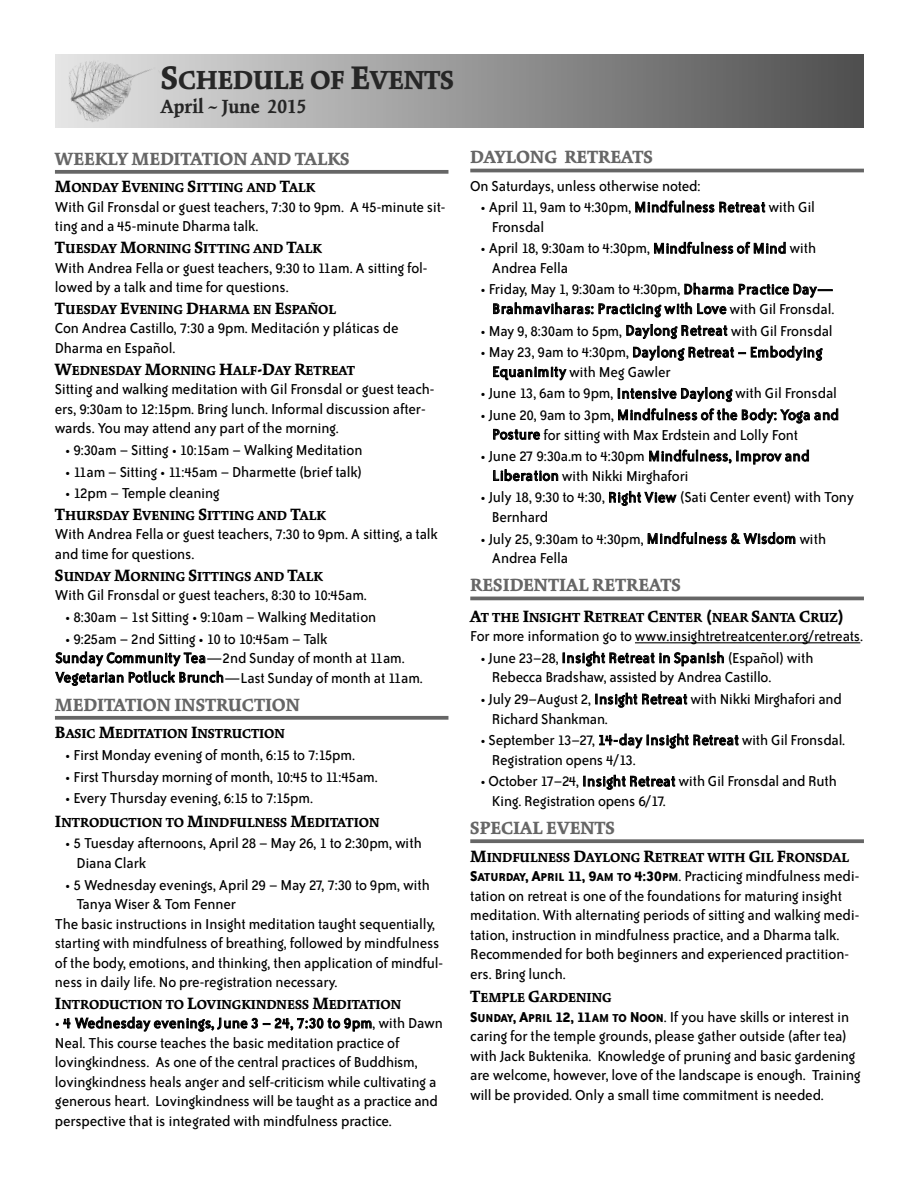
<style>
.page{position:relative;width:918px;height:1188px;background:#fff}
.page>*{position:absolute;margin:0;border:0;box-sizing:border-box;transform-origin:0 0}
.t1{font:900 28.8px "Kinesis Std";letter-spacing:-.01em;color:#262626}
.t2{font:700 21px "Kinesis Std";color:#262626}
.t3{font:900 19.5px "Kinesis Std";color:#666}
.t4{font:16.5px/19.5px "Bailey Sans ITC";letter-spacing:-.01em;color:#000}
.t5{font:900 14.4px "Kinesis Std";color:#000}
.s1{font-size:36px}
.s2{font-size:18px}
.s3{font-weight:700}
.s4{font-weight:700;font-size:13.2px}
</style>
<div class="page">
<hr style="left:470px;top:169px;width:394px;height:3px;background:#666">
<hr style="left:470px;top:597px;width:394px;height:3px;background:#666">
<hr style="left:635px;top:642px;width:225px;height:1px;background:#000">
<svg style="left:470px;top:839px;width:394px;height:4px;background:#727272"></svg>
<svg style="left:55px;top:170px;width:393px;height:4px;background:#707070"></svg>
<svg style="left:55px;top:716px;width:393px;height:4px;background:#727272"></svg>
<svg style="left:56px;top:55px;width:808px;height:72px;background:#909090"></svg>
<img style="left:57px;top:54px;width:104px;height:74px">
<h1 class="t1" style="left:161px;top:68px;width:295px"><span class="s1">S</span>CHEDULE OF <span class="s1">E</span>VENTS</h1>
<p class="t2" style="left:161px;top:97px;width:147px">April ~ June 2015</p>
<p class="t3" style="left:55px;top:151px;width:296px">WEEKLY MEDITATION AND TALKS</p>
<p class="t5" style="left:55px;top:182px;width:262px"><span class="s2">M</span>ONDAY <span class="s2">E</span>VENING <span class="s2">S</span>ITTING AND <span class="s2">T</span>ALK</p>
<p class="t4" style="left:55px;top:198px;width:392px">With Gil Fronsdal or guest teachers, 7:30 to 9pm. A 45-minute sit&shy;ting and a 45-minute Dharma talk.</p>
<p class="t5" style="left:55px;top:243px;width:269px"><span class="s2">T</span>UESDAY <span class="s2">M</span>ORNING <span class="s2">S</span>ITTING AND <span class="s2">T</span>ALK</p>
<p class="t4" style="left:55px;top:259px;width:374px">With Andrea Fella or guest teachers, 9:30 to 11am. A sitting fol&shy;lowed by a talk and time for questions.</p>
<p class="t5" style="left:55px;top:303px;width:283px"><span class="s2">T</span>UESDAY <span class="s2">E</span>VENING <span class="s2">D</span>HARMA EN <span class="s2">E</span>SPAÑOL</p>
<p class="t4" style="left:55px;top:320px;width:345px">Con Andrea Castillo, 7:30 a 9pm. Meditación y pláticas de<br>Dharma en Español.</p>
<p class="t5" style="left:55px;top:364px;width:302px"><span class="s2">W</span>EDNESDAY <span class="s2">M</span>ORNING <span class="s2">H</span>ALF<span class="s2">-D</span>AY <span class="s2">R</span>ETREAT</p>
<p class="t4" style="left:55px;top:381px;width:381px">Sitting and walking meditation with Gil Fronsdal or guest teach&shy;ers, 9:30am to 12:15pm. Bring lunch. Informal discussion after&shy;wards. You may attend any part of the morning.</p>
<p class="t4" style="left:65px;top:441px;width:299px">• 9:30am – Sitting • 10:15am – Walking Meditation</p>
<p class="t4" style="left:65px;top:463px;width:299px">• 11am – Sitting • 11:45am – Dharmette (brief talk)</p>
<p class="t4" style="left:65px;top:485px;width:156px">• 12pm – Temple cleaning</p>
<p class="t5" style="left:55px;top:509px;width:273px"><span class="s2">T</span>HURSDAY <span class="s2">E</span>VENING <span class="s2">S</span>ITTING AND <span class="s2">T</span>ALK</p>
<p class="t4" style="left:55px;top:526px;width:384px">With Andrea Fella or guest teachers, 7:30 to 9pm. A sitting, a talk and time for questions.</p>
<p class="t5" style="left:55px;top:570px;width:270px"><span class="s2">S</span>UNDAY <span class="s2">M</span>ORNING <span class="s2">S</span>ITTINGS AND <span class="s2">T</span>ALK</p>
<p class="t4" style="left:55px;top:587px;width:314px">With Gil Fronsdal or guest teachers, 8:30 to 10:45am.</p>
<p class="t4" style="left:65px;top:608px;width:313px">• 8:30am – 1st Sitting • 9:10am – Walking Meditation</p>
<p class="t4" style="left:55px;top:630px;width:369px;text-indent:10px">• 9:25am – 2nd Sitting • 10 to 10:45am – Talk<br>Sunday Community Tea—2nd Sunday of month at 11am.<br>Vegetarian Potluck Brunch—Last Sunday of month at 11am.</p>
<p class="t3" style="left:55px;top:697px;width:247px">MEDITATION INSTRUCTION</p>
<p class="t5" style="left:55px;top:728px;width:232px"><span class="s2">B</span>ASIC <span class="s2">M</span>EDITATION <span class="s2">I</span>NSTRUCTION</p>
<p class="t4" style="left:65px;top:746px;width:291px">• First Monday evening of month, 6:15 to 7:15pm.</p>
<p class="t4" style="left:65px;top:768px;width:314px">• First Thursday morning of month, 10:45 to 11:45am.</p>
<p class="t4" style="left:65px;top:790px;width:249px">• Every Thursday evening, 6:15 to 7:15pm.</p>
<p class="t5" style="left:55px;top:816px;width:326px"><span class="s2">I</span>NTRODUCTION TO <span class="s2">M</span>INDFULNESS <span class="s2">M</span>EDITATION</p>
<p class="t4" style="left:77px;top:835px;width:347px;text-indent:-11px">• 5 Tuesday afternoons, April 28 – May 26, 1 to 2:30pm, with<br>Diana Clark</p>
<p class="t4" style="left:65px;top:876px;width:366px">• 5 Wednesday evenings, April 29 – May 27, 7:30 to 9pm, with</p>
<p class="t4" style="left:77px;top:896px;width:161px">Tanya Wiser &amp; Tom Fenner</p>
<p class="t4" style="left:55px;top:915px;width:382px">The basic instructions in Insight meditation taught sequentially,</p>
<p class="t4" style="left:55px;top:935px;width:386px">starting with mindfulness of breathing, followed by mindfulness</p>
<p class="t4" style="left:55px;top:954px;width:390px">of the body, emotions, and thinking, then application of mindful-</p>
<p class="t4" style="left:55px;top:974px;width:284px">ness in daily life. No pre-registration necessary.</p>
<p class="t5" style="left:55px;top:998px;width:348px"><span class="s2">I</span>NTRODUCTION TO <span class="s2">L</span>OVINGKINDNESS <span class="s2">M</span>EDITATION</p>
<p class="t4" style="left:55px;top:1014px;width:389px">• 4 Wednesday evenings, June 3 – 24, 7:30 to 9pm, with Dawn Neal. This course teaches the basic meditation practice of lovingkindness. As one of the central practices of Buddhism, lovingkindness heals anger and self-criticism while cultivating a generous heart. Lovingkindness will be taught as a practice and perspective that is integrated with mindfulness practice.</p>
<p class="t3" style="left:470px;top:149px;width:184px">DAYLONG RETREATS</p>
<p class="t4" style="left:470px;top:177px;width:232px">On Saturdays, unless otherwise noted:</p>
<p class="t4" style="left:492px;top:199px;width:325px;text-indent:-11px">• April 11, 9am to 4:30pm, Mindfulness Retreat with Gil<br>Fronsdal</p>
<p class="t4" style="left:492px;top:240px;width:326px;text-indent:-11px">• April 18, 9:30am to 4:30pm, Mindfulness of Mind with<br>Andrea Fella</p>
<p class="t4" style="left:481px;top:281px;width:355px;text-align:right">• Friday, May 1, 9:30am to 4:30pm, Dharma Practice Day—<br>Brahmaviharas: Practicing with Love with Gil Fronsdal.</p>
<p class="t4" style="left:481px;top:322px;width:354px">• May 9, 8:30am to 5pm, Daylong Retreat with Gil Fronsdal</p>
<p class="t4" style="left:492px;top:343px;width:332px;text-indent:-12px">• May 23, 9am to 4:30pm, Daylong Retreat – Embodying<br>Equanimity with Meg Gawler</p>
<p class="t4" style="left:481px;top:385px;width:358px">• June 13, 6am to 9pm, Intensive Daylong with Gil Fronsdal</p>
<p class="t4" style="left:492px;top:406px;width:348px;line-height:20px;text-indent:-12px">• June 20, 9am to 3pm, Mindfulness of the Body: Yoga and<br>Posture for sitting with Max Erdstein and Lolly Font</p>
<p class="t4" style="left:492px;top:448px;width:319px;text-indent:-12px">• June 27 9:30a.m to 4:30pm Mindfulness, Improv and<br>Liberation with Nikki Mirghafori</p>
<p class="t4" style="left:492px;top:489px;width:364px;text-indent:-11px">• July 18, 9:30 to 4:30, Right View (Sati Center event) with Tony<br>Bernhard</p>
<p class="t4" style="left:492px;top:530px;width:336px;text-indent:-11px">• July 25, 9:30am to 4:30pm, Mindfulness &amp; Wisdom with<br>Andrea Fella</p>
<p class="t3" style="left:470px;top:577px;width:212px">RESIDENTIAL RETREATS</p>
<p class="t5" style="left:470px;top:611px;width:376px"><span class="s2">A</span>T THE <span class="s2">I</span>NSIGHT <span class="s2">R</span>ETREAT <span class="s2">C</span>ENTER <span class="s2">(</span>NEAR <span class="s2">S</span>ANTA <span class="s2">C</span>RUZ<span class="s2">)</span></p>
<p class="t4" style="left:470px;top:628px;width:394px">For more information go to www.insightretreatcenter.org/retreats.</p>
<p class="t4" style="left:492px;top:649px;width:323px;text-indent:-11px">• June 23–28, Insight Retreat in Spanish (Español) with<br>Rebecca Bradshaw, assisted by Andrea Castillo.</p>
<p class="t4" style="left:492px;top:690px;width:352px;text-indent:-11px">• July 29–August 2, Insight Retreat with Nikki Mirghafori and<br>Richard Shankman.</p>
<p class="t4" style="left:492px;top:732px;width:355px;text-indent:-11px">• September 13–27, 14-day Insight Retreat with Gil Fronsdal.<br>Registration opens 4/13.</p>
<p class="t4" style="left:492px;top:773px;width:347px;text-indent:-11px">• October 17–24, Insight Retreat with Gil Fronsdal and Ruth<br>King. Registration opens 6/17.</p>
<p class="t3" style="left:470px;top:820px;width:146px">SPECIAL EVENTS</p>
<p class="t5" style="left:470px;top:851px;width:380px"><span class="s2">M</span>INDFULNESS <span class="s2">D</span>AYLONG <span class="s2">R</span>ETREAT WITH <span class="s2">G</span>IL <span class="s2">F</span>RONSDAL</p>
<p class="t4" style="left:470px;top:868px;width:391px"><span class="s3">S</span><span class="s4">ATURDAY</span><span class="s3">, A</span><span class="s4">PRIL</span> <span class="s3">11, 9</span><span class="s4">AM TO</span> <span class="s3">4:30</span><span class="s4">PM</span>. Practicing mindfulness medi&shy;tation on retreat is one of the foundations for maturing insight meditation. With alternating periods of sitting and walking medi&shy;tation, instruction in mindfulness practice, and a Dharma talk.<br>Recommended for both beginners and experienced practition&shy;ers. Bring lunch.</p>
<p class="t5" style="left:470px;top:992px;width:143px"><span class="s2">T</span>EMPLE <span class="s2">G</span>ARDENING</p>
<p class="t4" style="left:470px;top:1008px;width:392px"><span class="s3">S</span><span class="s4">UNDAY</span><span class="s3">, A</span><span class="s4">PRIL</span> <span class="s3">12, 11</span><span class="s4">AM TO</span> <span class="s3">N</span><span class="s4">OON</span>. If you have skills or interest in caring for the temple grounds, please gather outside (after tea) with Jack Buktenika. Knowledge of pruning and basic gardening are welcome, however, love of the landscape is enough. Training will be provided. Only a small time commitment is needed.</p>
</div>
